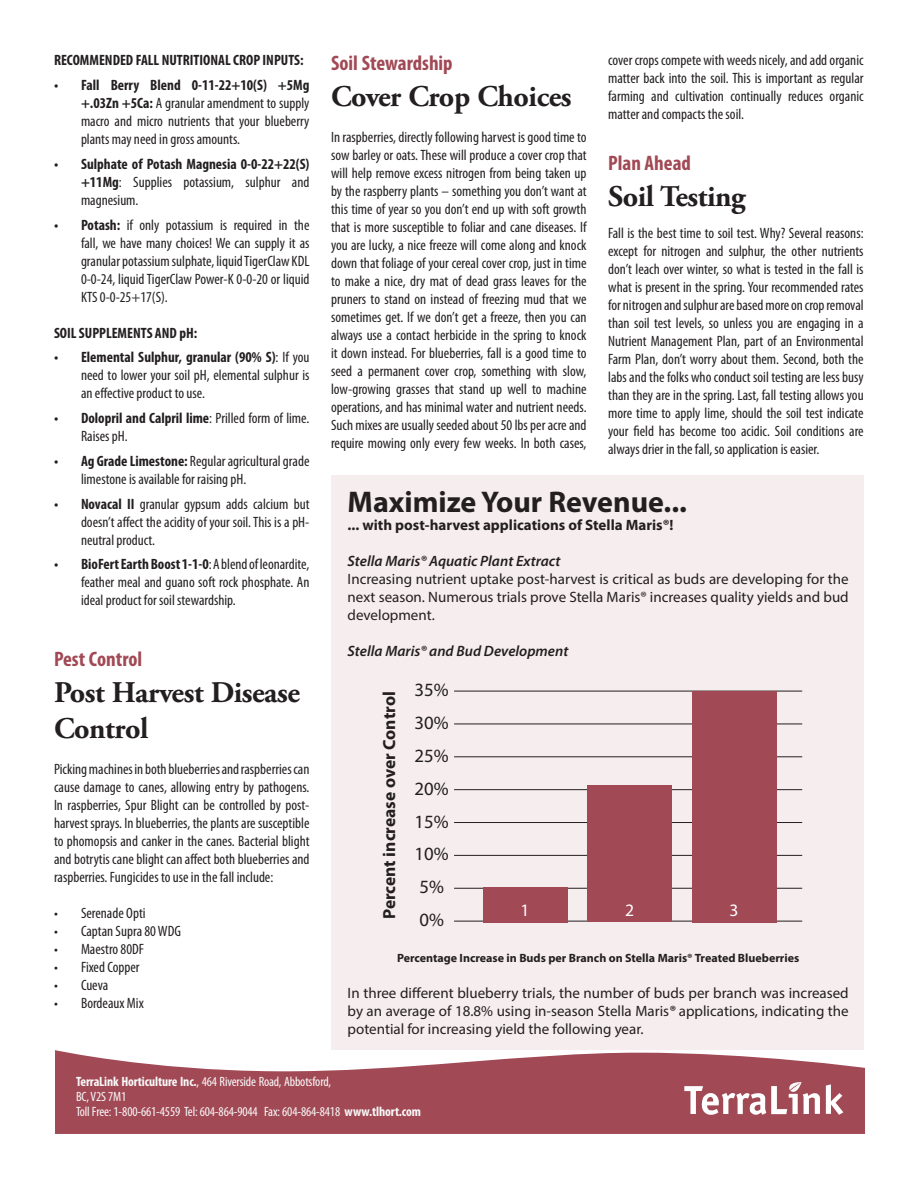
<style>
.page{position:relative;width:918px;height:1188px;background:#fff}
.page>*{position:absolute;margin:0;border:0;box-sizing:border-box;transform-origin:0 0}
.Kicker{font:700 30px/36px "Adobe Garamond Pro";letter-spacing:-.015em;color:#231f20}
.t1{font:700 30px "Myriad Pro";color:#231f20}
.Kicker-2{font:700 condensed 21px "Myriad Pro";color:#a14955}
.t2{font:18.75px "Myriad Pro";color:#231f20}
.t3{font:700 17.55px "Myriad Pro";color:#231f20}
.t4{font:17.55px "Myriad Pro";color:#fff}
.t5{font:condensed 15px/18px "Myriad Pro";color:#231f20;text-align:justify}
.t6{font:15px/18px "Myriad Pro";color:#231f20;text-align:justify}
.t7{font:700 condensed 15px/18px "Myriad Pro";color:#231f20;text-align:justify}
.t8{font:italic 600 15px "Myriad Pro";color:#231f20}
.t9{font:700 15px "Myriad Pro";color:#231f20}
.Headline_level_2{font:condensed 13.5px/15px "Myriad Pro";letter-spacing:-.01em;color:#f9f9f9}
.t10{font:700 12px "Myriad Pro";color:#231f20}
.s1{font-weight:700}
.s2{font-weight:400}
.s3{font-weight:600;font-style:italic}
</style>
<div class="page">
<svg style="left:55px;top:1050px;width:810px;height:84px;background:#ae636e"></svg>
<svg style="left:826px;top:1084px;width:17px;height:31px"></svg>
<svg style="left:684px;top:1082px;width:136px;height:33px"></svg>
<div style="left:331px;top:476px;width:533px;height:574px;background:#f6edee"></div>
<hr style="left:454px;top:691px;width:348px;height:1px;background:#231f20">
<hr style="left:454px;top:724px;width:348px;height:1px;background:#231f20">
<hr style="left:454px;top:757px;width:348px;height:1px;background:#231f20">
<hr style="left:454px;top:789px;width:348px;height:1px;background:#231f20">
<hr style="left:454px;top:822px;width:348px;height:1px;background:#231f20">
<hr style="left:454px;top:855px;width:348px;height:1px;background:#231f20">
<hr style="left:454px;top:888px;width:348px;height:1px;background:#231f20">
<hr style="left:454px;top:921px;width:348px;height:1px;background:#231f20">
<div style="left:483px;top:887px;width:84px;height:35px;background:#a14955"></div>
<div style="left:587px;top:785px;width:85px;height:137px;background:#a14955"></div>
<div style="left:692px;top:691px;width:84px;height:231px;background:#a14955"></div>
<p class="t7" style="left:54px;top:51px;width:251px">RECOMMENDED FALL NUTRITIONAL CROP INPUTS:</p>
<p class="t5" style="left:81px;top:76px;width:230px;text-indent:-27px"><span class="s1">• Fall Berry Blend 0-11-22+10(S) +5Mg +.03Zn +5Ca:</span> A granular amendment to supply macro and micro nutrients that your blueberry plants may need in gross amounts.</p>
<p class="t7" style="left:81px;top:154px;width:230px;text-indent:-27px">• Sulphate of Potash Magnesia 0-0-22+22(S) +11Mg<span class="s2">: Supplies potassium, sulphur and magnesium.</span></p>
<p class="t5" style="left:81px;top:215px;width:230px;text-indent:-27px"><span class="s1">• Potash:</span> if only potassium is required in the fall, we have many choices! We can supply it as granular potassium sulphate, liquid TigerClaw KDL 0-0-24, liquid TigerClaw Power-K 0-0-20 or liquid KTS 0-0-25+17(S).</p>
<p class="t7" style="left:54px;top:323px;width:145px">SOIL SUPPLEMENTS AND pH:</p>
<p class="t5" style="left:81px;top:348px;width:230px;text-indent:-27px"><span class="s1">• Elemental Sulphur, granular (90% S)</span>: If you need to lower your soil pH, elemental sulphur is an effective product to use.</p>
<p class="t5" style="left:81px;top:409px;width:230px;text-indent:-27px"><span class="s1">• Dolopril and Calpril lime</span>: Prilled form of lime.<br>Raises pH.</p>
<p class="t5" style="left:81px;top:452px;width:230px;text-indent:-27px"><span class="s1">• Ag Grade Limestone:</span> Regular agricultural grade limestone is available for raising pH.</p>
<p class="t5" style="left:81px;top:494px;width:230px;text-indent:-27px"><span class="s1">• Novacal II</span> granular gypsum adds calcium but doesn’t affect the acidity of your soil. This is a pH&shy;neutral product.</p>
<p class="t5" style="left:81px;top:555px;width:230px;text-indent:-27px"><span class="s1">• BioFert Earth Boost 1-1-0</span>: A blend of leonardite, feather meal and guano soft rock phosphate. An ideal product for soil stewardship.</p>
<p class="Kicker-2" style="left:54px;top:646px;width:90px">Pest Control</p>
<p class="Kicker" style="left:54px;top:675px;width:248px">Post Harvest Disease<br>Control</p>
<p class="t5" style="left:54px;top:760px;width:257px">Picking machines in both blueberries and raspberries can cause damage to canes, allowing entry by pathogens.<br>In raspberries, Spur Blight can be controlled by post&shy;harvest sprays. In blueberries, the plants are susceptible to phomopsis and canker in the canes. Bacterial blight and botrytis cane blight can affect both blueberries and raspberries. Fungicides to use in the fall include:</p>
<p class="t5" style="left:54px;top:904px;width:93px">• Serenade Opti</p>
<p class="t5" style="left:54px;top:922px;width:128px">• Captan Supra 80 WDG</p>
<p class="t5" style="left:54px;top:940px;width:92px">• Maestro 80DF</p>
<p class="t5" style="left:54px;top:958px;width:87px">• Fixed Copper</p>
<p class="t5" style="left:54px;top:976px;width:56px">• Cueva</p>
<p class="t5" style="left:54px;top:994px;width:91px">• Bordeaux Mix</p>
<p class="Kicker-2" style="left:331px;top:50px;width:123px">Soil Stewardship</p>
<p class="Kicker" style="left:331px;top:79px;width:242px">Cover Crop Choices</p>
<p class="t5" style="left:331px;top:128px;width:257px">In raspberries, directly following harvest is good time to sow barley or oats. These will produce a cover crop that will help remove excess nitrogen from being taken up by the raspberry plants – something you don’t want at this time of year so you don’t end up with soft growth that is more susceptible to foliar and cane diseases. If you are lucky, a nice freeze will come along and knock down that foliage of your cereal cover crop, just in time to make a nice, dry mat of dead grass leaves for the pruners to stand on instead of freezing mud that we sometimes get. If we don’t get a freeze, then you can always use a contact herbicide in the spring to knock it down instead. For blueberries, fall is a good time to seed a permanent cover crop, something with slow, low-growing grasses that stand up well to machine operations, and has minimal water and nutrient needs.<br>Such mixes are usually seeded about 50 lbs per acre and require mowing only every few weeks. In both cases,</p>
<p class="t5" style="left:608px;top:51px;width:257px">cover crops compete with weeds nicely, and add organic matter back into the soil. This is important as regular farming and cultivation continually reduces organic matter and compacts the soil.</p>
<p class="Kicker-2" style="left:608px;top:150px;width:84px">Plan Ahead</p>
<p class="Kicker" style="left:608px;top:179px;width:139px">Soil Testing</p>
<p class="t5" style="left:608px;top:224px;width:257px">Fall is the best time to soil test. Why? Several reasons: except for nitrogen and sulphur, the other nutrients don’t leach over winter, so what is tested in the fall is what is present in the spring. Your recommended rates for nitrogen and sulphur are based more on crop removal than soil test levels, so unless you are engaging in a Nutrient Management Plan, part of an Environmental Farm Plan, don’t worry about them. Second, both the labs and the folks who conduct soil testing are less busy than they are in the spring. Last, fall testing allows you more time to apply lime, should the soil test indicate your field has become too acidic. Soil conditions are always drier in the fall, so application is easier.</p>
<p class="t1" style="left:348px;top:482px;width:341px">Maximize Your Revenue...</p>
<p class="t9" style="left:348px;top:515px;width:328px">... with post-harvest applications of Stella Maris®!</p>
<p class="t8" style="left:348px;top:552px;width:214px">Stella Maris® Aquatic Plant Extract</p>
<p class="t6" style="left:348px;top:570px;width:503px">Increasing nutrient uptake post-harvest is critical as buds are developing for the next season. Numerous trials prove Stella Maris® increases quality yields and bud development.</p>
<p class="t8" style="left:348px;top:642px;width:222px">Stella Maris® and Bud Development</p>
<p class="t3" style="left:378px;top:919px;width:229px;rotate:-90deg">Percent increase over Control</p>
<p class="t2" style="left:415px;top:678px;width:36px">35%</p>
<p class="t2" style="left:415px;top:711px;width:36px">30%</p>
<p class="t2" style="left:415px;top:744px;width:36px">25%</p>
<p class="t2" style="left:415px;top:777px;width:36px">20%</p>
<p class="t2" style="left:415px;top:810px;width:36px">15%</p>
<p class="t2" style="left:415px;top:843px;width:36px">10%</p>
<p class="t2" style="left:419px;top:875px;width:26px">5%</p>
<p class="t2" style="left:419px;top:908px;width:26px">0%</p>
<p class="t4" style="left:521px;top:899px;width:10px">1</p>
<p class="t4" style="left:625px;top:899px;width:10px">2</p>
<p class="t4" style="left:730px;top:899px;width:10px">3</p>
<p class="t10" style="left:397px;top:950px;width:404px">Percentage Increase in Buds per Branch on Stella Maris® Treated Blueberries</p>
<p class="t6" style="left:348px;top:984px;width:503px">In three different blueberry trials, the number of buds per branch was increased by an average of 18.8% using in-season Stella Maris<span class="s3">®</span> applications, indicating the potential for increasing yield the following year.</p>
<p class="Headline_level_2" style="left:76px;top:1073px;width:257px"><span class="s1">TerraLink Horticulture Inc.</span>, 464 Riverside Road, Abbotsford,<br>BC, V2S 7M1</p>
<p class="Headline_level_2" style="left:76px;top:1103px;width:347px">Toll Free: 1-800-661-4559 Tel: 604-864-9044 Fax: 604-864-8418 <span class="s1">www.tlhort.com</span></p>
</div>
